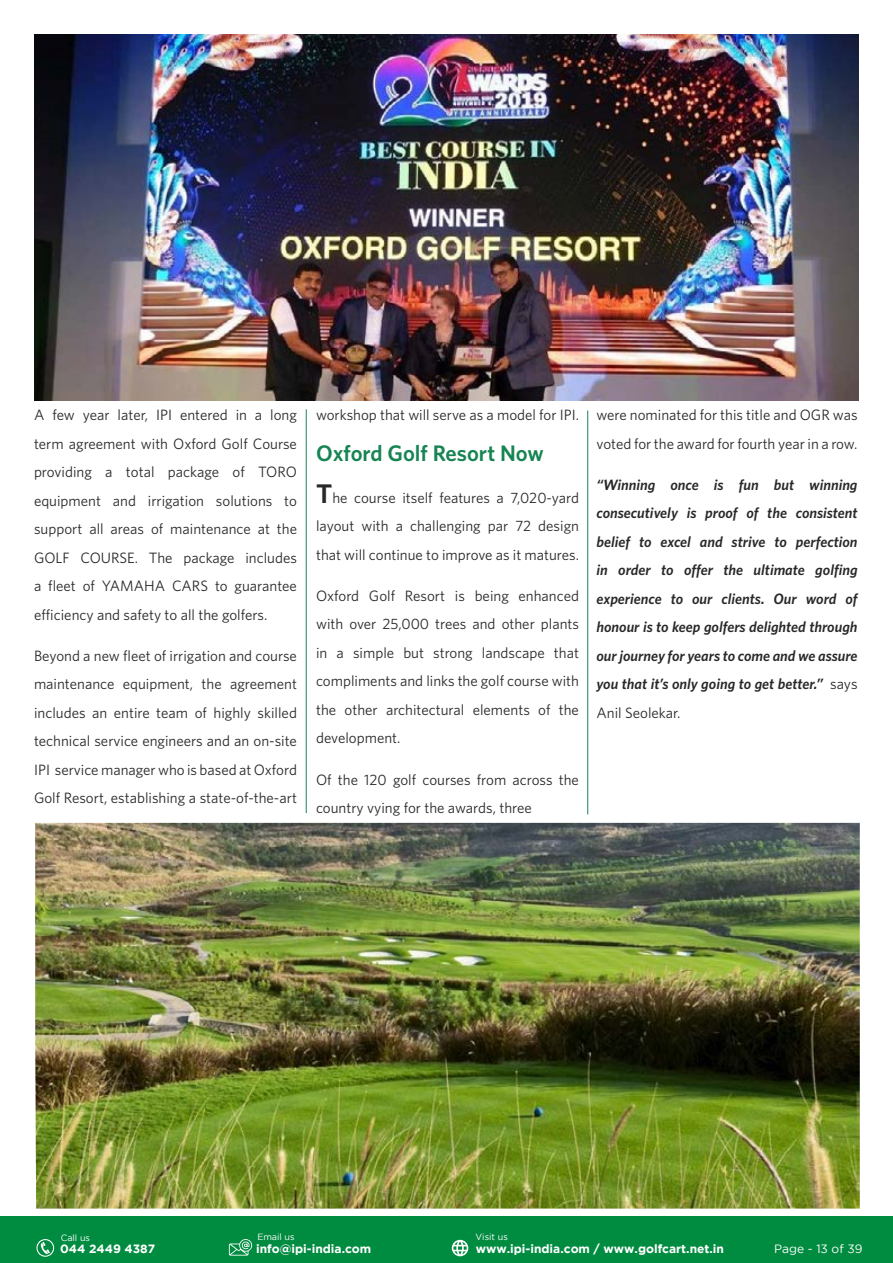
<style>
.page{position:relative;width:893px;height:1263px;background:#fff}
.page>*{position:absolute;margin:0;border:0;box-sizing:border-box;transform-origin:0 0}
.t1{font:600 22.5px "Whitney";color:#168453}
.t2{font:15px/28.5px "Whitney";color:#292829;text-align:justify}
.t3{font:italic 600 15px/28.5px "Whitney";color:#292829;text-align:justify}
.t4{font:700 12px "Gotham";color:#fff}
.t5{font:12px "Gotham";color:#fff}
.t6{font:9px "Gotham";color:#fff}
.s1{font-weight:600;font-size:27px}
.s2{font-weight:400;font-style:normal}
</style>
<div class="page">
<div style="left:0;top:1216px;width:893px;height:47px;background:#008c40"></div>
<svg style="left:36px;top:1239px;width:18px;height:18px"></svg>
<svg style="left:229px;top:1239px;width:23px;height:16px"></svg>
<svg style="left:452px;top:1240px;width:16px;height:16px"></svg>
<img style="left:35px;top:823px;width:825px;height:385px">
<hr style="left:306px;top:409px;width:1px;height:404px;background:#168453">
<hr style="left:587px;top:411px;width:1px;height:403px;background:#168453">
<img style="left:34px;top:34px;width:825px;height:367px">
<p class="t2" style="left:34px;top:400px;width:264px">A few year later, IPI entered in a long term agreement with Oxford Golf Course providing a total package of TORO equipment and irrigation solutions to support all areas of maintenance at the GOLF COURSE. The package includes a fleet of YAMAHA CARS to guarantee efficiency and safety to all the golfers.</p>
<p class="t2" style="left:34px;top:641px;width:264px">Beyond a new fleet of irrigation and course maintenance equipment, the agreement includes an entire team of highly skilled technical service engineers and an on-site IPI service manager who is based at Oxford Golf Resort, establishing a state-of-the-art</p>
<p class="t2" style="left:316px;top:400px;width:264px">workshop that will serve as a model for IPI.</p>
<h1 class="t1" style="left:316px;top:440px;width:229px">Oxford Golf Resort Now</h1>
<p class="t2" style="left:316px;top:483px;width:264px"><span class="s1">T</span>he course itself features a 7,020-yard layout with a challenging par 72 design that will continue to improve as it matures.</p>
<p class="t2" style="left:316px;top:581px;width:264px">Oxford Golf Resort is being enhanced with over 25,000 trees and other plants in a simple but strong landscape that compliments and links the golf course with the other architectural elements of the development.</p>
<p class="t2" style="left:316px;top:765px;width:264px">Of the 120 golf courses from across the country vying for the awards, three</p>
<p class="t2" style="left:596px;top:400px;width:263px">were nominated for this title and OGR was voted for the award for fourth year in a row.</p>
<p class="t3" style="left:596px;top:470px;width:263px">“Winning once is fun but winning consecutively is proof of the consistent belief to excel and strive to perfection in order to offer the ultimate golfing experience to our clients. Our word of honour is to keep golfers delighted through our journey for years to come and we assure you that it’s only going to get better.” <span class="s2">says Anil Seolekar.</span></p>
<p class="t6" style="left:61px;top:1233px;width:31px">Call us</p>
<p class="t6" style="left:257px;top:1231px;width:39px">Email us</p>
<p class="t6" style="left:476px;top:1231px;width:34px">Visit us</p>
<p class="t4" style="left:60px;top:1242px;width:97px">044 2449 4387</p>
<p class="t4" style="left:256px;top:1242px;width:117px">info@ipi-india.com</p>
<p class="t4" style="left:476px;top:1242px;width:250px">www.ipi-india.com / www.golfcart.net.in</p>
<p class="t5" style="left:774px;top:1242px;width:90px">Page - 13 of 39</p>
</div>
